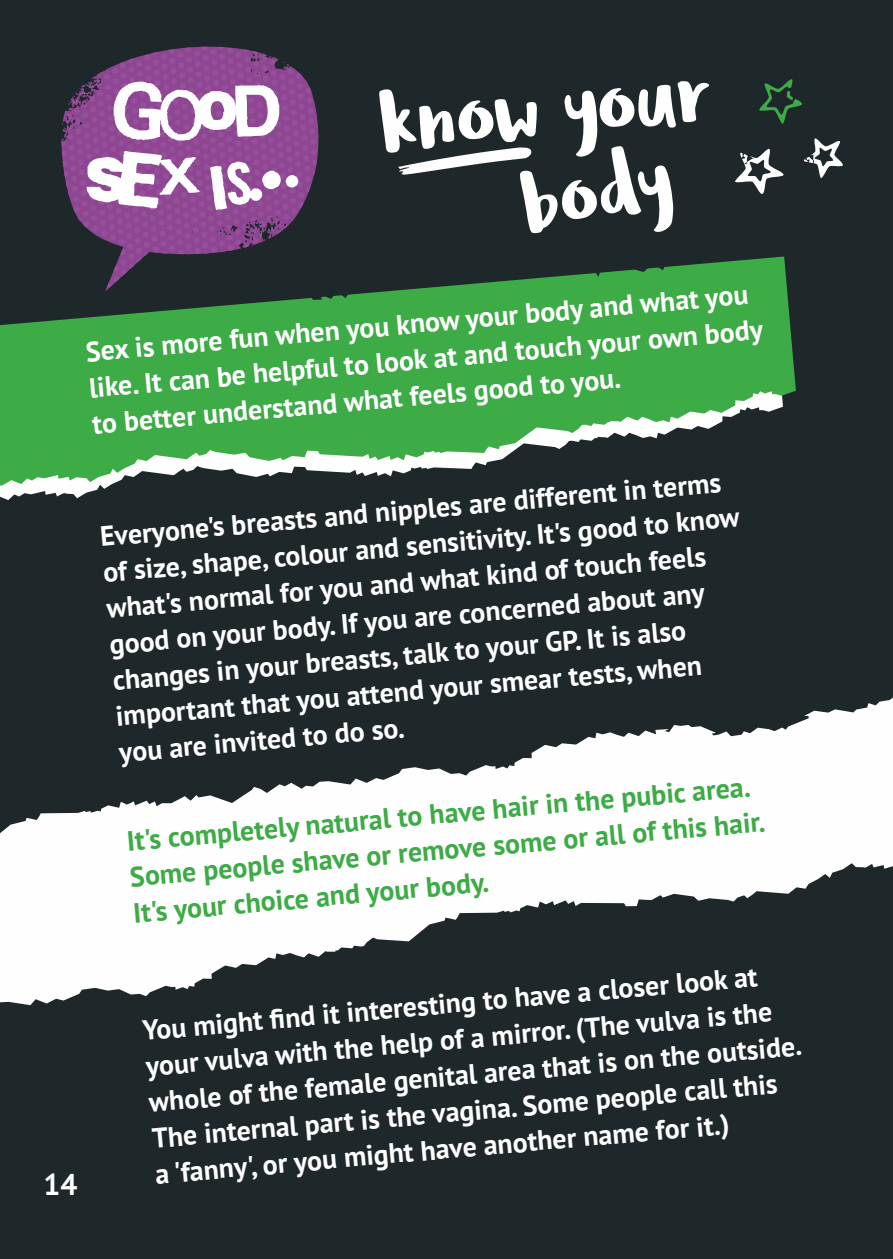
<style>
.page{position:relative;width:893px;height:1259px;background:#1e272a}
.page>*{position:absolute;margin:0;border:0;box-sizing:border-box;transform-origin:0 0}
.t1{font:90px "Ludicrous";color:#fefefe}
.t2{font:700 30px "PT Sans";color:#fefefe}
.t3{font:700 27.9px/36px "PT Sans";color:#fefefe}
.t4{font:700 27.9px/36px "PT Sans";color:#3dab46}
</style>
<div class="page">
<svg style="left:0;top:697px;width:893px;height:309px;fill:#fefefe"></svg>
<svg style="left:0;top:256px;width:796px;height:232px;fill:#3dab46"></svg>
<svg style="left:398px;top:147px;width:134px;height:28px"></svg>
<svg style="left:804px;top:138px;width:39px;height:40px"></svg>
<svg style="left:735px;top:149px;width:49px;height:45px"></svg>
<svg style="left:759px;top:79px;width:43px;height:45px"></svg>
<svg style="left:61px;top:46px;width:260px;height:246px"></svg>
<svg style="left:62px;top:47px;width:256px;height:241px"></svg>
<svg style="left:87px;top:82px;width:211px;height:128px;background:#b689b9"></svg>
<h1 class="t1" style="left:376px;top:67px;width:335px;rotate:-5deg">know your</h1>
<h1 class="t1" style="left:513px;top:149px;width:152px;rotate:-10deg">body</h1>
<p class="t3" style="left:84px;top:333px;width:678px;rotate:-5deg">Sex is more fun when you know your body and what you like. It can be helpful to look at and touch your own body to better understand what feels good to you.</p>
<p class="t3" style="left:99px;top:518px;width:640px;rotate:-5deg">Everyone's breasts and nipples are different in terms of size, shape, colour and sensitivity. It's good to know what's normal for you and what kind of touch feels good on your body. If you are concerned about any changes in your breasts, talk to your GP. It is also important that you attend your smear tests, when<br>you are invited to do so.</p>
<p class="t4" style="left:125px;top:822px;width:639px;rotate:-5deg">It's completely natural to have hair in the pubic area.<br>Some people shave or remove some or all of this hair.<br>It's your choice and your body.</p>
<p class="t2" style="left:43px;top:1164px;width:36px">14</p>
<p class="t3" style="left:141px;top:1011px;width:657px;rotate:-5deg">You might fi nd it interesting to have a closer look at your vulva with the help of a mirror. (The vulva is the whole of the female genital area that is on the outside.<br>The internal part is the vagina. Some people call this<br>a 'fanny', or you might have another name for it.)</p>
</div>
